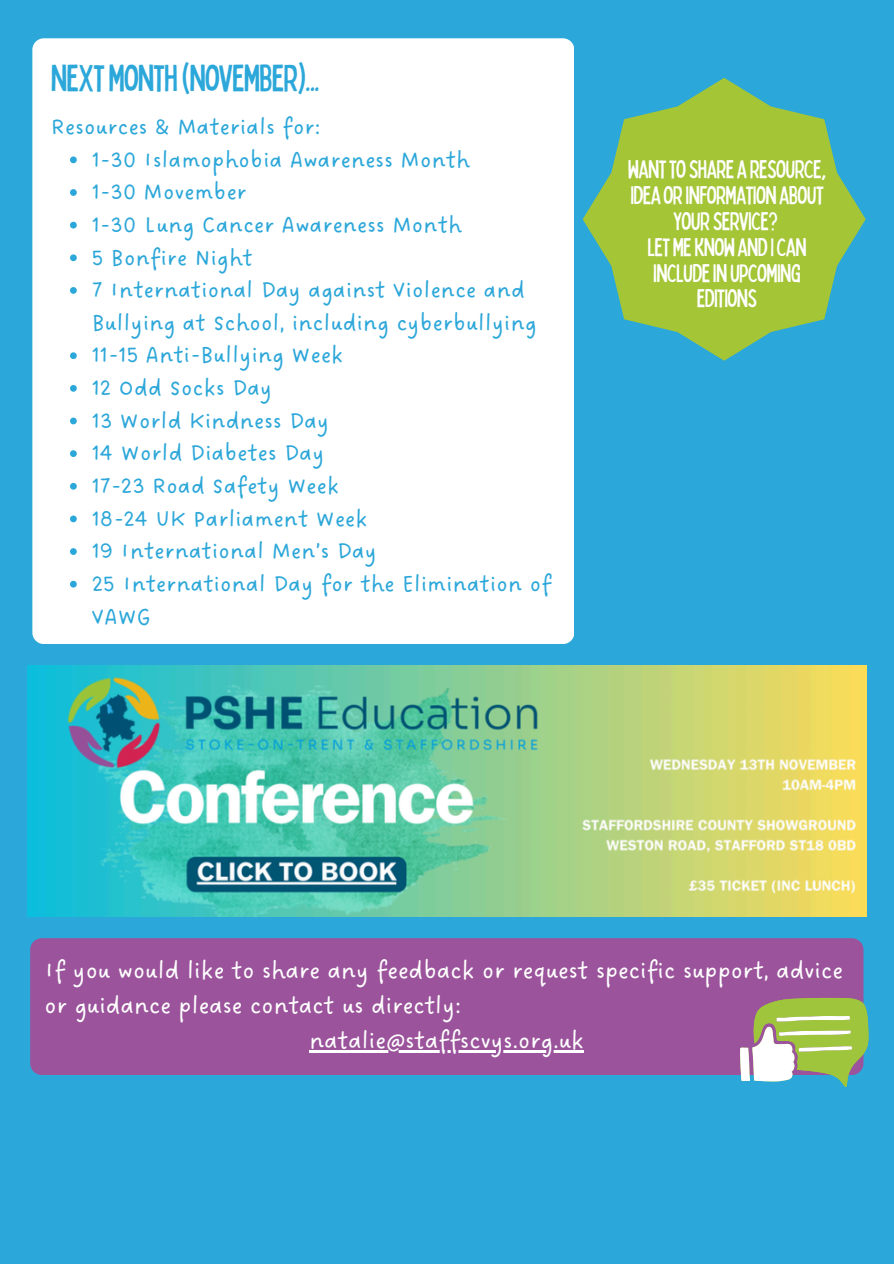
<style>
.page{position:relative;width:894px;height:1264px;background:#fff}
.page>*{position:absolute;margin:0;border:0;box-sizing:border-box;transform-origin:0 0}
.t1{font:condensed 37.5px "Bobby Jones";letter-spacing:-.025em;color:#2ca7d9}
.t2{font:25.5px/34.8px "DO Sans Regular";color:#fff}
.t3{font:condensed 25.5px/25.8px "Bobby Jones";letter-spacing:-.025em;color:#fff;text-align:center}
.t4{font:24px/32.7px "DO Sans Regular";letter-spacing:.01em;color:#2ca7d9}
</style>
<div class="page">
<div style="left:0;top:0;width:893px;height:1263px;background:#2ca7d9"></div>
<div style="left:32px;top:38px;width:542px;height:606px;background:#fff;border-radius:11px"></div>
<svg style="left:582px;top:78px;width:283px;height:283px;fill:#a3c536"></svg>
<div style="left:30px;top:938px;width:833px;height:136px;background:#9b549c;border-radius:12px"></div>
<hr style="left:309px;top:1049px;width:275px;height:3px;background:#fff">
<svg style="left:739px;top:997px;width:129px;height:89px"></svg>
<img style="left:28px;top:665px;width:838px;height:251px">
<svg style="left:70px;top:156px;width:7px;height:7px"></svg>
<svg style="left:70px;top:189px;width:7px;height:7px"></svg>
<svg style="left:70px;top:222px;width:7px;height:6px"></svg>
<svg style="left:70px;top:254px;width:7px;height:7px"></svg>
<svg style="left:70px;top:287px;width:7px;height:7px"></svg>
<svg style="left:70px;top:352px;width:7px;height:7px"></svg>
<svg style="left:70px;top:385px;width:7px;height:7px"></svg>
<svg style="left:70px;top:417px;width:7px;height:7px"></svg>
<svg style="left:70px;top:450px;width:7px;height:7px"></svg>
<svg style="left:70px;top:483px;width:7px;height:6px"></svg>
<svg style="left:70px;top:515px;width:7px;height:7px"></svg>
<svg style="left:70px;top:548px;width:7px;height:7px"></svg>
<svg style="left:70px;top:581px;width:7px;height:6px"></svg>
<p class="t1" style="left:51px;top:53px;width:270px">NEXTMONTH(NOVEMBER)...</p>
<p class="t4" style="left:51px;top:112px;width:271px">Resources &amp; Materials for:</p>
<p class="t4" style="left:92px;top:144px;width:379px">1-30 Islamophobia Awareness Month</p>
<p class="t4" style="left:92px;top:177px;width:156px">1-30 Movember</p>
<p class="t4" style="left:92px;top:209px;width:371px">1-30 Lung Cancer Awareness Month</p>
<p class="t4" style="left:92px;top:242px;width:162px">5 Bonfire Night</p>
<p class="t4" style="left:92px;top:275px;width:446px">7 International Day against Violence and<br>Bullying at School, including cyberbullying</p>
<p class="t4" style="left:92px;top:340px;width:253px">11-15 Anti-Bullying Week</p>
<p class="t4" style="left:92px;top:373px;width:182px">12 Odd Socks Day</p>
<p class="t4" style="left:92px;top:405px;width:239px">13 World Kindness Day</p>
<p class="t4" style="left:92px;top:438px;width:234px">14 World Diabetes Day</p>
<p class="t4" style="left:92px;top:470px;width:249px">17-23 Road Safety Week</p>
<p class="t4" style="left:92px;top:503px;width:277px">18-24 UK Parliament Week</p>
<p class="t4" style="left:92px;top:536px;width:287px">19 International Men’s Day</p>
<p class="t4" style="left:92px;top:568px;width:461px">25 International Day for the Elimination of<br>VAWG</p>
<p class="t3" style="left:627px;top:155px;width:200px">WANTTOSHAREARESOURCE,<br>IDEAORINFORMATIONABOUT<br>YOURSERVICE?</p>
<p class="t3" style="left:647px;top:233px;width:161px">LETMEKNOWANDICAN<br>INCLUDEINUPCOMING<br>EDITIONS</p>
<h1 class="t2" style="left:45px;top:954px;width:799px">If you would like to share any feedback or request specific support, advice or guidance please contact us directly:</h1>
<p class="t2" style="left:309px;top:1023px;width:276px">natalie@staffscvys.org.uk</p>
</div>
